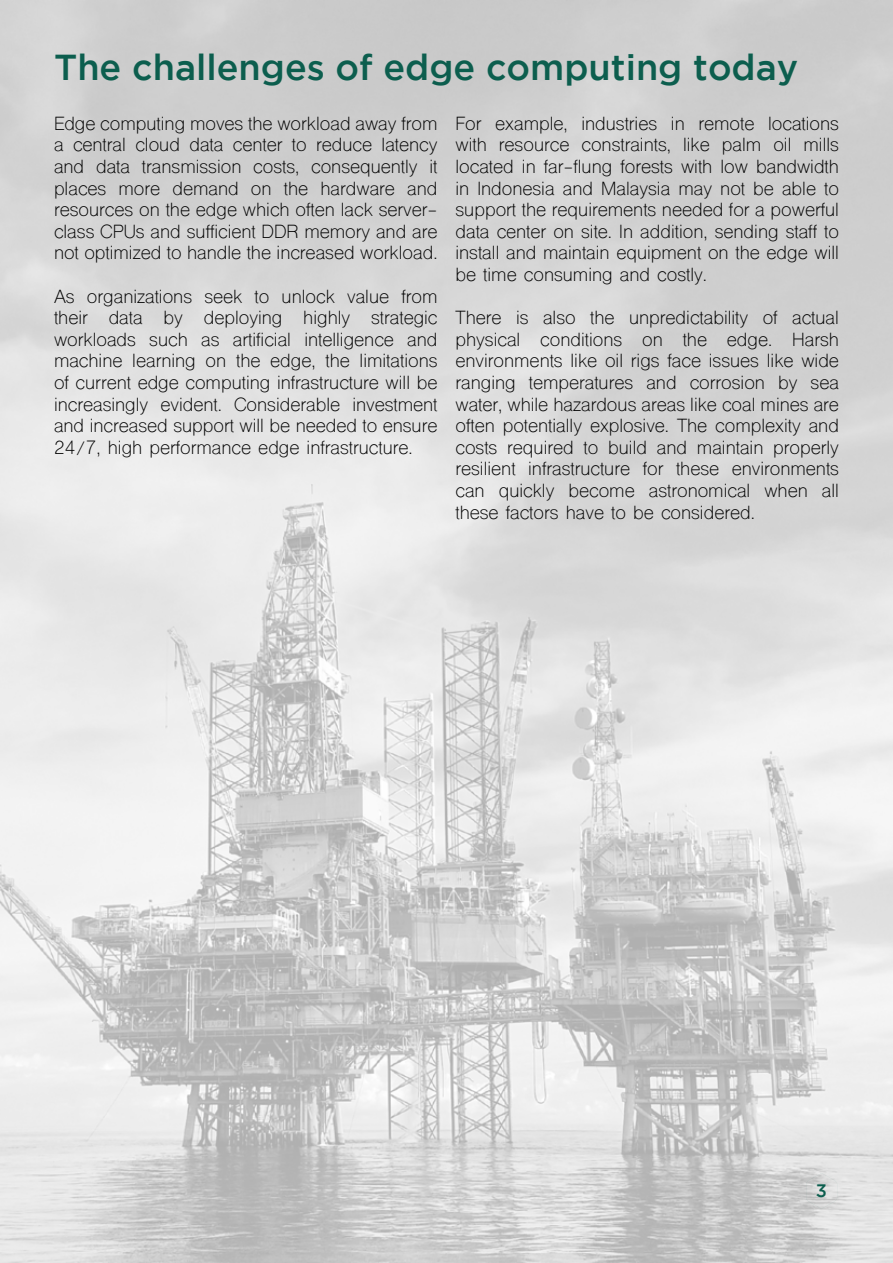
<style>
.page{position:relative;width:893px;height:1263px;background:#fff}
.page>*{position:absolute;margin:0;border:0;box-sizing:border-box;transform-origin:0 0}
.t1{font:500 36px "Gotham";color:#0c5e4e}
.t2{font:18px/21.6px "Shree Dev 0714";color:#000;text-align:justify}
.t3{font:500 18px "Gotham";color:#0c5e4e}
</style>
<div class="page">
<img style="left:0;top:0;width:893px;height:1263px">
<svg style="left:806px;top:1173px;width:31px;height:35px"></svg>
<h1 class="t1" style="left:54px;top:47px;width:746px">The challenges of edge computing today</h1>
<p class="t2" style="left:54px;top:115px;width:385px">Edge computing moves the workload away from a central cloud data center to reduce latency and data transmission costs, consequently it places more demand on the hardware and resources on the edge which often lack server&shy;class CPUs and sufficient DDR memory and are not optimized to handle the increased workload.</p>
<p class="t2" style="left:54px;top:287px;width:385px">As organizations seek to unlock value from their data by deploying highly strategic workloads such as artificial intelligence and machine learning on the edge, the limitations of current edge computing infrastructure will be increasingly evident. Considerable investment and increased support will be needed to ensure 24/7, high performance edge infrastructure.</p>
<p class="t2" style="left:455px;top:115px;width:385px">For example, industries in remote locations with resource constraints, like palm oil mills located in far-flung forests with low bandwidth in Indonesia and Malaysia may not be able to support the requirements needed for a powerful data center on site. In addition, sending staff to install and maintain equipment on the edge will be time consuming and costly.</p>
<p class="t2" style="left:455px;top:309px;width:385px">There is also the unpredictability of actual physical conditions on the edge. Harsh environments like oil rigs face issues like wide ranging temperatures and corrosion by sea water, while hazardous areas like coal mines are often potentially explosive. The complexity and costs required to build and maintain properly resilient infrastructure for these environments can quickly become astronomical when all these factors have to be considered.</p>
<p class="t3" style="left:816px;top:1181px;width:13px">3</p>
</div>
